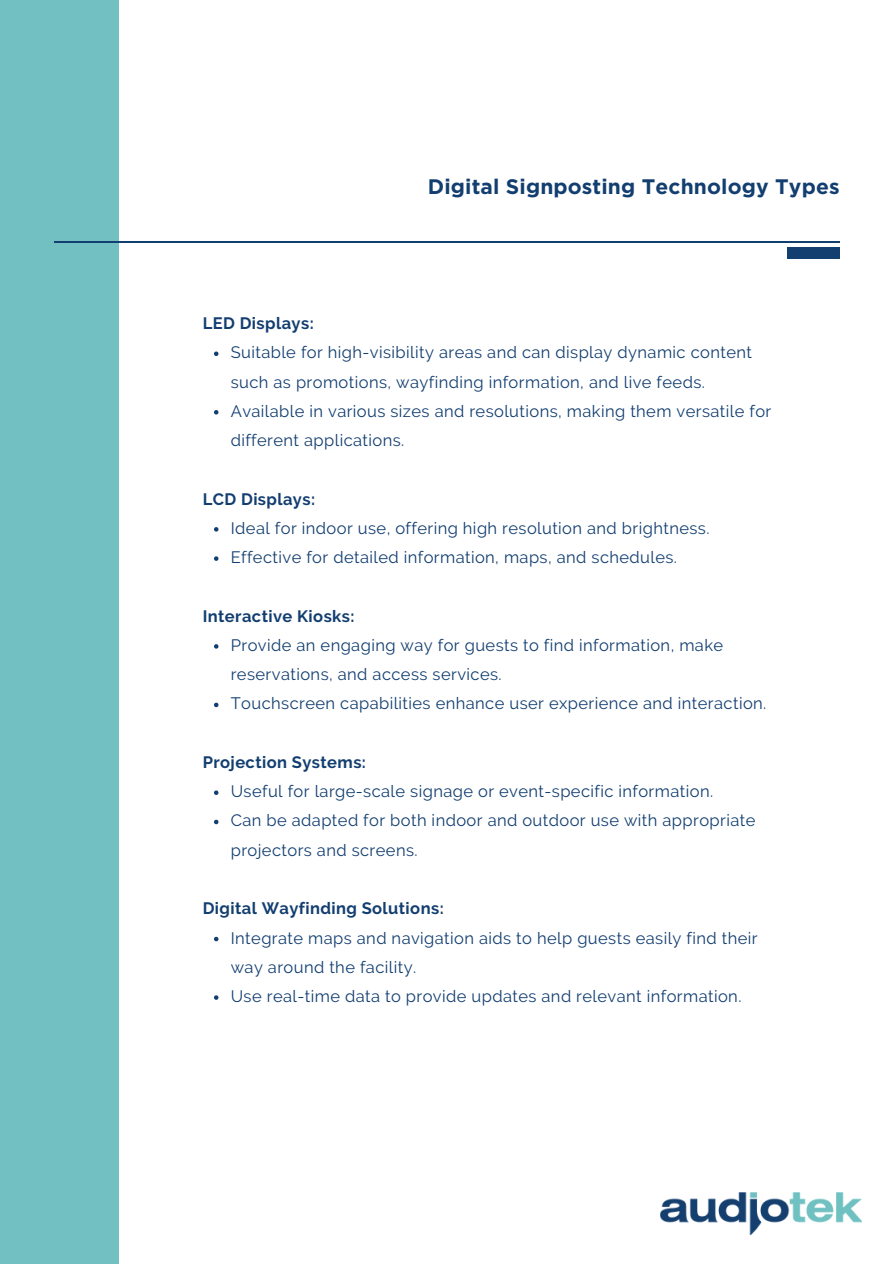
<style>
.page{position:relative;width:894px;height:1264px;background:#fff}
.page>*{position:absolute;margin:0;border:0;box-sizing:border-box;transform-origin:0 0}
.t1{font:700 21px "Gotham";letter-spacing:.005em;color:#123e70}
.t2{font:16.5px/29.2px "Raleway";letter-spacing:.025em;color:#123e70}
.t3{font:700 16.5px "Raleway";letter-spacing:.025em;color:#123e70}
</style>
<div class="page">
<div style="left:0;top:0;width:118px;height:1263px;background:#72c0c2"></div>
<hr style="left:54px;top:242px;width:785px;height:1px;background:#123e70">
<div style="left:786px;top:247px;width:53px;height:12px;background:#123e70"></div>
<img style="left:660px;top:1192px;width:200px;height:42px">
<svg style="left:214px;top:351px;width:4px;height:5px"></svg>
<svg style="left:214px;top:410px;width:4px;height:4px"></svg>
<svg style="left:214px;top:527px;width:4px;height:4px"></svg>
<svg style="left:214px;top:556px;width:4px;height:5px"></svg>
<svg style="left:214px;top:644px;width:4px;height:4px"></svg>
<svg style="left:214px;top:702px;width:4px;height:5px"></svg>
<svg style="left:214px;top:790px;width:4px;height:5px"></svg>
<svg style="left:214px;top:819px;width:4px;height:5px"></svg>
<svg style="left:214px;top:936px;width:4px;height:5px"></svg>
<svg style="left:214px;top:995px;width:4px;height:4px"></svg>
<h2 class="t1" style="left:428px;top:177px;width:413px">Digital Signposting Technology Types</h2>
<p class="t3" style="left:203px;top:313px;width:112px">LED Displays:</p>
<p class="t2" style="left:231px;top:338px;width:522px">Suitable for high-visibility areas and can display dynamic content such as promotions, wayfinding information, and live feeds.</p>
<h2 class="t2" style="left:231px;top:396px;width:542px">Available in various sizes and resolutions, making them versatile for different applications.</h2>
<p class="t3" style="left:203px;top:489px;width:114px">LCD Displays:</p>
<p class="t2" style="left:231px;top:513px;width:480px">Ideal for indoor use, offering high resolution and brightness.</p>
<h2 class="t2" style="left:231px;top:542px;width:447px">Effective for detailed information, maps, and schedules.</h2>
<p class="t3" style="left:203px;top:606px;width:153px">Interactive Kiosks:</p>
<p class="t2" style="left:231px;top:630px;width:494px">Provide an engaging way for guests to find information, make reservations, and access services.</p>
<h2 class="t2" style="left:231px;top:689px;width:537px">Touchscreen capabilities enhance user experience and interaction.</h2>
<p class="t3" style="left:203px;top:752px;width:165px">Projection Systems:</p>
<p class="t2" style="left:231px;top:776px;width:483px">Useful for large-scale signage or event-specific information.</p>
<h2 class="t2" style="left:231px;top:806px;width:526px">Can be adapted for both indoor and outdoor use with appropriate projectors and screens.</h2>
<p class="t3" style="left:203px;top:898px;width:242px">Digital Wayfinding Solutions:</p>
<p class="t2" style="left:231px;top:923px;width:528px">Integrate maps and navigation aids to help guests easily find their way around the facility.</p>
<p class="t2" style="left:231px;top:981px;width:512px">Use real-time data to provide updates and relevant information.</p>
</div>
